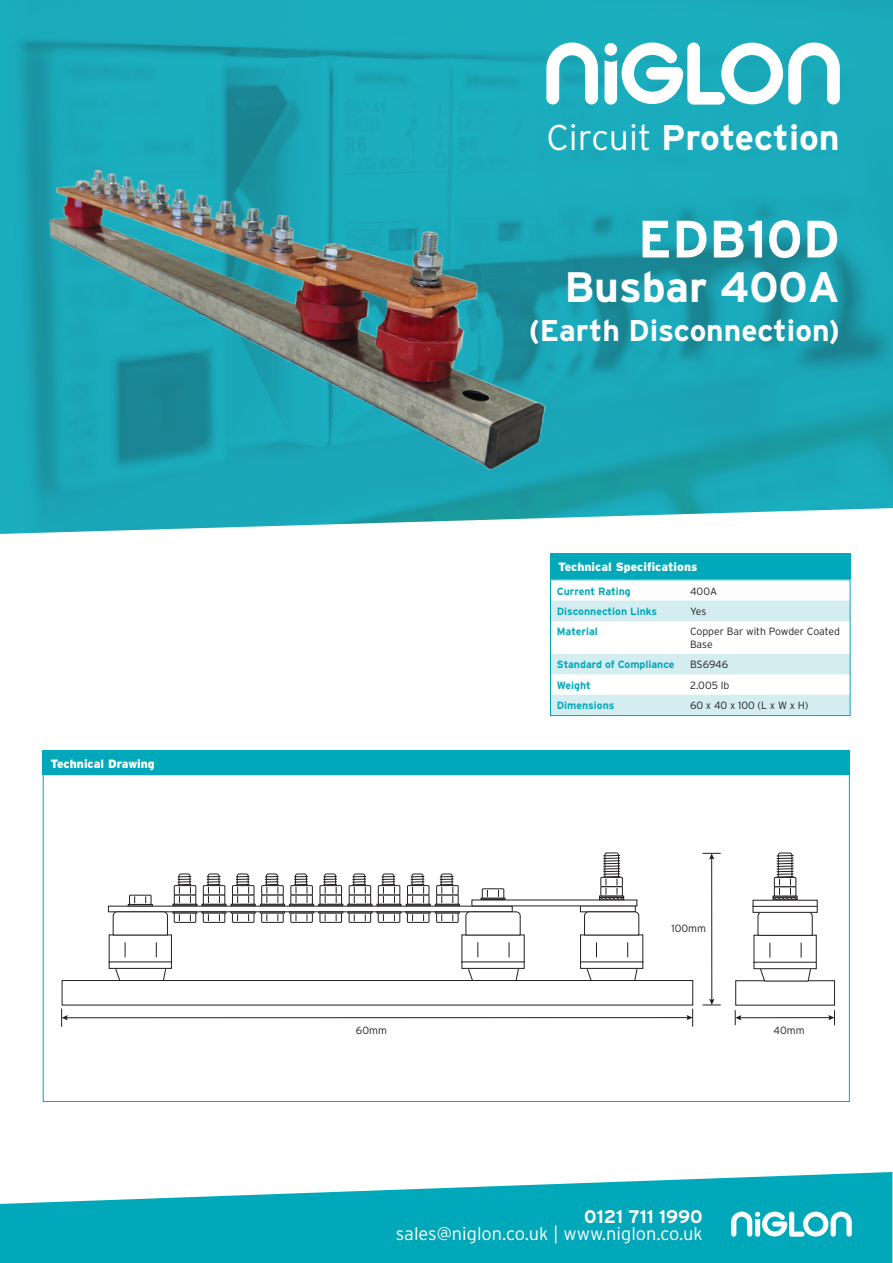
<style>
.page{position:relative;width:893px;height:1263px;background:#fff}
.page>*{position:absolute;margin:0;border:0;box-sizing:border-box;transform-origin:0 0}
.t1{font:700 52.5px "Interstate";color:#fff}
.t2{font:700 42.6px "Interstate";color:#fff}
.t3{font:700 35.7px "Interstate";color:#fff}
.t4{font:700 30px "Interstate";color:#fff}
.t5{font:300 18.15px "Interstate";color:#fff}
.t6{font:700 18.15px "Interstate";color:#fff}
.t7{font:900 12px "Interstate";color:#fff}
.t8{font:300 10.5px/12.6px "Interstate";color:#231f20}
.t9{font:700 10.5px "Interstate";color:#00a8b9}
.s1{font-weight:300}
</style>
<div class="page">
<img style="left:0;top:0;width:893px;height:517px">
<svg style="left:0;top:1172px;width:892px;height:91px;fill:#00a8b9"></svg>
<svg style="left:731px;top:1211px;width:121px;height:26px"></svg>
<svg style="left:595px;top:43px;width:3px;height:61px"></svg>
<svg style="left:604px;top:43px;width:236px;height:62px"></svg>
<div style="left:43px;top:750px;width:807px;height:25px;background:#00a8b9"></div>
<svg style="left:42px;top:774px;width:808px;height:328px"></svg>
<img style="left:0;top:2px;width:595px;height:552px">
<svg style="left:550px;top:579px;width:301px;height:137px"></svg>
<div style="left:550px;top:554px;width:300px;height:25px;background:#00a8b9"></div>
<p class="t7" style="left:50px;top:756px;width:106px">Technical Drawing</p>
<h3 class="t3" style="left:546px;top:116px;width:295px"><span class="s1">Circuit</span> Protection</h3>
<h1 class="t1" style="left:638px;top:207px;width:203px">EDB10D</h1>
<h2 class="t2" style="left:564px;top:262px;width:277px">Busbar 400A</h2>
<h3 class="t4" style="left:529px;top:313px;width:312px">(Earth Disconnection)</h3>
<p class="t7" style="left:558px;top:560px;width:141px">Technical Specifications</p>
<p class="t9" style="left:557px;top:584px;width:75px">Current Rating</p>
<p class="t8" style="left:690px;top:584px;width:29px">400A</p>
<p class="t9" style="left:557px;top:605px;width:102px">Disconnection Links</p>
<p class="t8" style="left:690px;top:605px;width:18px">Yes</p>
<p class="t9" style="left:557px;top:625px;width:42px">Material</p>
<p class="t8" style="left:690px;top:625px;width:152px">Copper Bar with Powder Coated<br>Base</p>
<p class="t9" style="left:557px;top:658px;width:119px">Standard of Compliance</p>
<p class="t8" style="left:690px;top:658px;width:40px">BS6946</p>
<p class="t9" style="left:557px;top:679px;width:35px">Weight</p>
<p class="t8" style="left:690px;top:679px;width:41px">2.005 lb</p>
<p class="t9" style="left:557px;top:699px;width:59px">Dimensions</p>
<p class="t8" style="left:690px;top:699px;width:120px">60 x 40 x 100 (L x W x H)</p>
<p class="t8" style="left:671px;top:922px;width:36px">100mm</p>
<p class="t8" style="left:356px;top:1024px;width:32px">60mm</p>
<p class="t8" style="left:774px;top:1024px;width:33px">40mm</p>
<h3 class="t6" style="left:584px;top:1205px;width:120px">0121 711 1990</h3>
<h3 class="t5" style="left:396px;top:1222px;width:308px">sales@niglon.co.uk | www.niglon.co.uk</h3>
</div>
